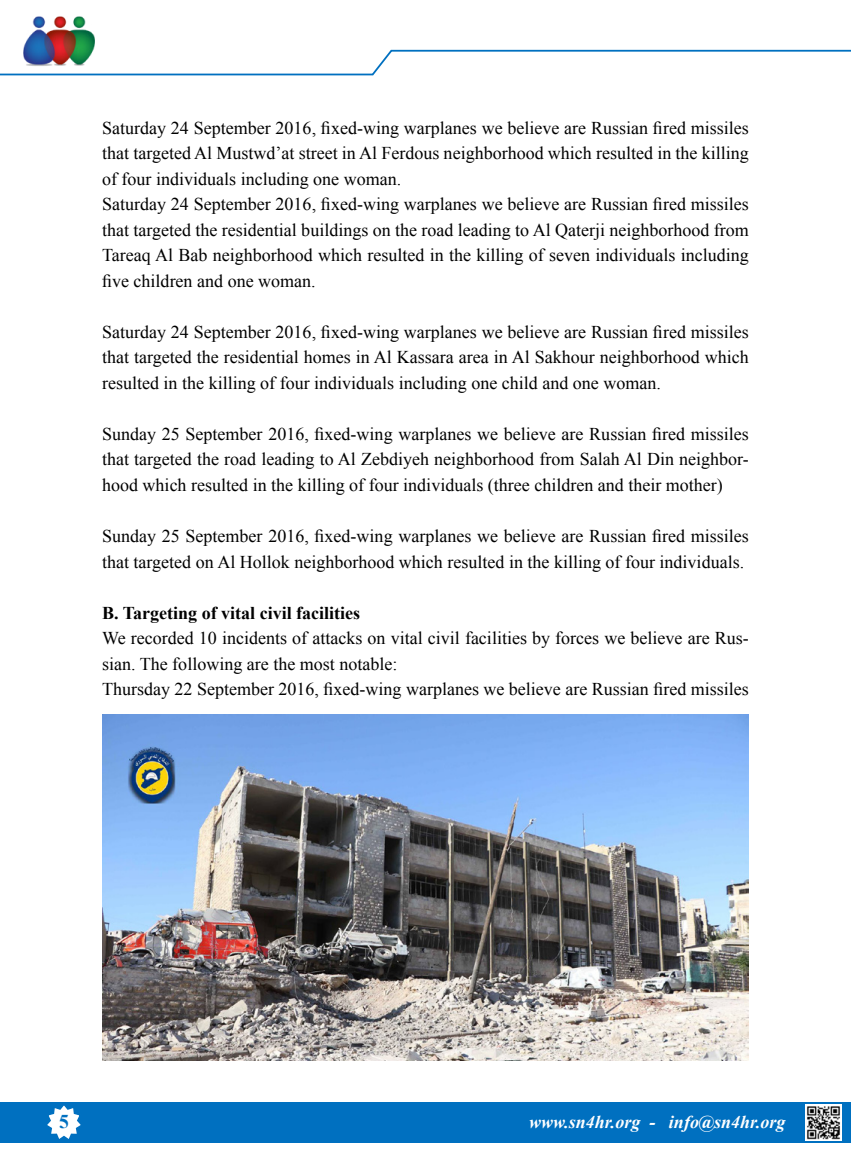
<style>
.page{position:relative;width:851px;height:1170px;background:#fff}
.page>*{position:absolute;margin:0;border:0;box-sizing:border-box;transform-origin:0 0}
.t1{font:700 19.5px "Times New Roman";color:#0070c0}
.t2{font:18px/25.5px "Times New Roman";color:#000}
.t3{font:700 18px "Times New Roman";color:#000}
.t4{font:italic 700 18px "Times New Roman";color:#fff}
</style>
<div class="page">
<img style="left:23px;top:16px;width:72px;height:33px">
<div style="left:0;top:1101px;width:850px;height:41px;background:#0070c0"></div>
<svg style="left:44px;top:1101px;width:40px;height:38px"></svg>
<svg style="left:0;top:49px;width:850px;height:27px"></svg>
<img style="left:805px;top:1104px;width:36px;height:36px">
<img style="left:102px;top:714px;width:646px;height:346px">
<p class="t2" style="left:102px;top:115px;width:648px">Saturday 24 September 2016, fixed-wing warplanes we believe are Russian fired missiles that targeted Al Mustwd’at street in Al Ferdous neighborhood which resulted in the killing of four individuals including one woman.<br>Saturday 24 September 2016, fixed-wing warplanes we believe are Russian fired missiles that targeted the residential buildings on the road leading to Al Qaterji neighborhood from Tareaq Al Bab neighborhood which resulted in the killing of seven individuals including five children and one woman.</p>
<p class="t2" style="left:102px;top:319px;width:648px;text-align:justify">Saturday 24 September 2016, fixed-wing warplanes we believe are Russian fired missiles that targeted the residential homes in Al Kassara area in Al Sakhour neighborhood which resulted in the killing of four individuals including one child and one woman.</p>
<p class="t2" style="left:102px;top:421px;width:648px">Sunday 25 September 2016, fixed-wing warplanes we believe are Russian fired missiles</p>
<p class="t2" style="left:102px;top:472px;width:622px">hood which resulted in the killing of four individuals (three children and their mother(</p>
<p class="t2" style="left:102px;top:446px;width:648px">that targeted the road leading to Al Zebdiyeh neighborhood from Salah Al Din neighbor-</p>
<p class="t2" style="left:102px;top:523px;width:648px">Sunday 25 September 2016, fixed-wing warplanes we believe are Russian fired missiles that targeted on Al Hollok neighborhood which resulted in the killing of four individuals.</p>
<p class="t3" style="left:102px;top:600px;width:260px">B. Targeting of vital civil facilities</p>
<p class="t2" style="left:102px;top:650px;width:297px">sian. The following are the most notable:</p>
<p class="t2" style="left:102px;top:625px;width:648px">We recorded 10 incidents of attacks on vital civil facilities by forces we believe are Rus-</p>
<p class="t2" style="left:102px;top:676px;width:648px">Thursday 22 September 2016, fixed-wing warplanes we believe are Russian fired missiles</p>
<p class="t1" style="left:59px;top:1107px;width:11px">5</p>
<p class="t4" style="left:529px;top:1108px;width:113px">www.sn4hr.org</p>
<p class="t4" style="left:649px;top:1108px;width:7px">-</p>
<p class="t4" style="left:669px;top:1108px;width:118px">info@sn4hr.org</p>
</div>
